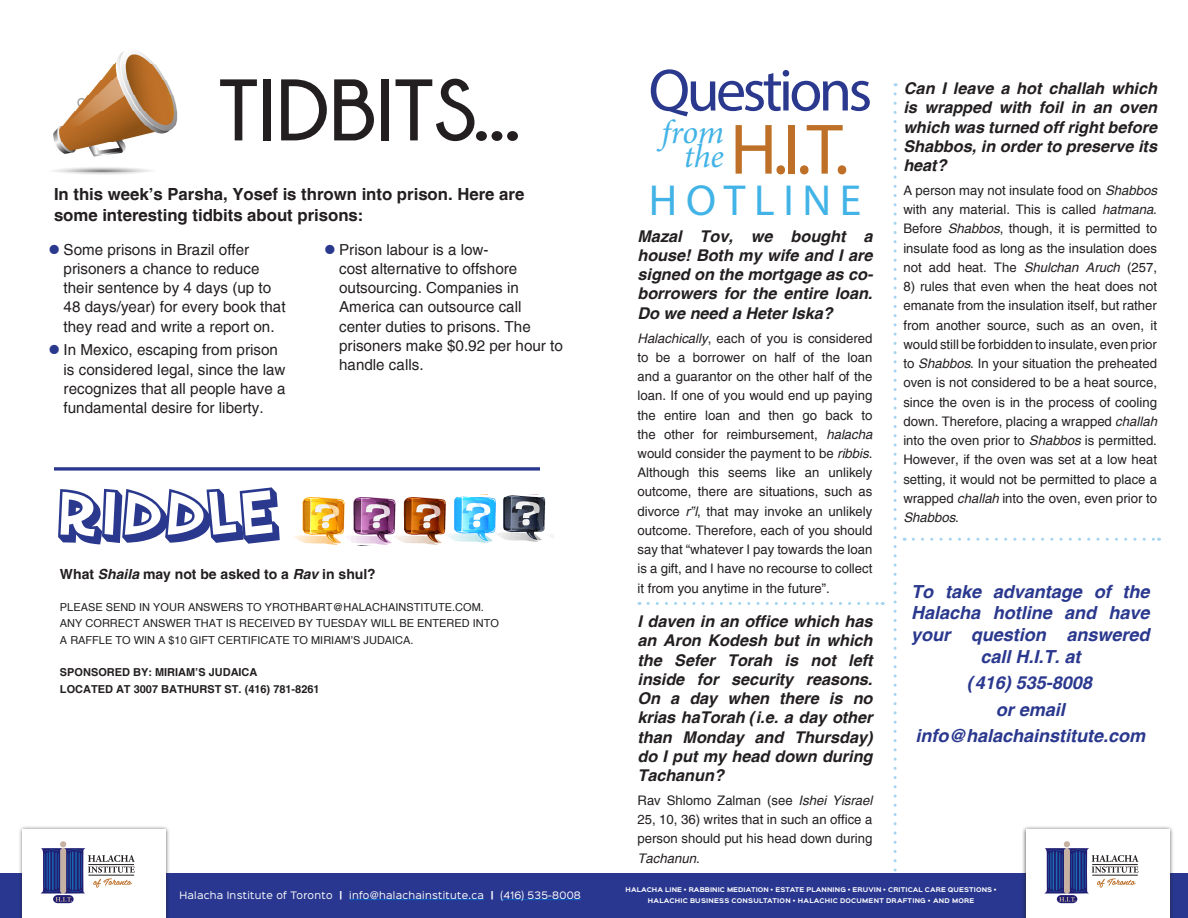
<style>
.page{position:relative;width:1188px;height:918px;background:#fff}
.page>*{position:absolute;margin:0;border:0;box-sizing:border-box;transform-origin:0 0}
.t1{font:700 86.85px "Champagne&Limousines";color:#231f20}
.t2{font:72px "Myriad Pro";color:#be7028}
.t3{font:64.2px "SF Slapstick Comic Shaded";color:#2a388e}
.t4{font:60px "Myriad Pro";letter-spacing:-.06em;color:#2a388e}
.t5{font:43.65px "Myriad Pro";letter-spacing:.2em;color:#42b3e6}
.t6{font:italic 33.45px "Minion Pro";color:#42b3e6}
.t7{font:italic 700 18px/21.8px "Helvetica";color:#2a388e;text-align:center}
.t8{font:700 16.65px/21.1px "Helvetica";color:#231f20}
.t9{font:italic 700 16.2px/19.2px "Helvetica";color:#231f20;text-align:justify}
.t10{font:15.15px/19.2px "Helvetica";color:#231f20}
.t11{font:700 13.95px "Helvetica";color:#231f20}
.t12{font:13.2px/19.2px "Helvetica";color:#231f20;text-align:justify}
.t13{font:10.95px/16.4px "Helvetica";color:#231f20}
.t14{font:700 10.95px/16.4px "Helvetica";color:#231f20}
.t15{font:9.3px "Sinkin Sans 400";letter-spacing:.03em;color:#fff}
.t16{font:700 5.85px/11.7px "Sinkin Sans 700";letter-spacing:.02em;color:#fff;text-align:center}
.s1{font-size:29.4px;color:#2a388e}
.s2{font-style:italic}
.s3{font-family:"Minion Pro";font-style:italic;font-size:33.45px;color:#42b3e6}
.s4{font-family:"Sinkin Sans 700";font-weight:700}
</style>
<div class="page">
<img style="left:295px;top:497px;width:150px;height:48px">
<img style="left:449px;top:494px;width:104px;height:48px">
<img style="left:53px;top:51px;width:125px;height:124px">
<svg style="left:54px;top:467px;width:486px;height:4px;background:#4b57a2"></svg>
<svg style="left:894px;top:94px;width:3px;height:778px"></svg>
<svg style="left:648px;top:602px;width:235px;height:3px"></svg>
<svg style="left:913px;top:538px;width:247px;height:3px"></svg>
<div style="left:0;top:873px;width:594px;height:45px;background:#293790"></div>
<div style="left:594px;top:873px;width:594px;height:45px;background:#293790"></div>
<div style="left:18px;top:825px;width:153px;height:93px;background:#231f20;opacity:.75"></div>
<div style="left:23px;top:830px;width:143px;height:88px;background:#fff"></div>
<div style="left:1022px;top:825px;width:152px;height:93px;background:#231f20;opacity:.75"></div>
<div style="left:1026px;top:830px;width:144px;height:88px;background:#fff"></div>
<svg style="left:41px;top:841px;width:94px;height:62px"></svg>
<hr style="left:88px;top:864px;width:46px;height:1px;background:#231f20">
<hr style="left:89px;top:875px;width:45px;height:1px;background:#231f20">
<svg style="left:1044px;top:841px;width:95px;height:62px"></svg>
<hr style="left:1092px;top:864px;width:46px;height:1px;background:#231f20">
<hr style="left:1092px;top:875px;width:46px;height:1px;background:#231f20">
<hr style="left:349px;top:899px;width:135px;height:1px;background:#0563c1">
<hr style="left:501px;top:899px;width:80px;height:1px;background:#0563c1">
<h1 class="t1" style="left:219px;top:63px;width:303px">TIDBITS...</h1>
<p class="t8" style="left:54px;top:183px;width:472px">In this week’s Parsha, Yosef is thrown into prison. Here are some interesting tidbits about prisons:</p>
<p class="t10" style="left:64px;top:240px;width:224px;text-indent:-15px"><span class="s1">•</span> Some prisons in Brazil offer prisoners a chance to reduce their sentence by 4 days (up to<br>48 days/year) for every book that they read and write a report on.</p>
<p class="t10" style="left:64px;top:341px;width:224px;text-indent:-15px"><span class="s1">•</span> In Mexico, escaping from prison is considered legal, since the law recognizes that all people have a fundamental desire for liberty.</p>
<p class="t10" style="left:339px;top:240px;width:225px;text-indent:-15px"><span class="s1">•</span> Prison labour is a low-<br>cost alternative to offshore outsourcing. Companies in<br>America can outsource call center duties to prisons. The prisoners make $0.92 per hour to handle calls.</p>
<h3 class="t3" style="left:60px;top:470px;width:221px">Riddle</h3>
<p class="t11" style="left:60px;top:565px;width:317px">What <span class="s2">Shaila</span> may not be asked to a <span class="s2">Rav</span> in shul?</p>
<p class="t13" style="left:60px;top:599px;width:440px">PLEASE SEND IN YOUR ANSWERS TO YROTHBART@HALACHAINSTITUTE.COM.<br>ANY CORRECT ANSWER THAT IS RECEIVED BY TUESDAY WILL BE ENTERED INTO<br>A RAFFLE TO WIN A $10 GIFT CERTIFICATE TO MIRIAM’S JUDAICA.</p>
<p class="t14" style="left:60px;top:664px;width:261px">SPONSORED BY: MIRIAM’S JUDAICA<br>LOCATED AT 3007 BATHURST ST. (416) 781-8261</p>
<h3 class="t4" style="left:649px;top:53px;width:225px">Questions</h3>
<h3 class="t6" style="left:661px;top:109px;width:64px">from</h3>
<h2 class="t2" style="left:684px;top:105px;width:167px"><span class="s3">the</span> H.I.T.</h2>
<h3 class="t5" style="left:649px;top:174px;width:214px">HOTLINE</h3>
<p class="t9" style="left:638px;top:227px;width:237px">Mazal Tov, we bought a house! Both my wife and I are signed on the mortgage as co&shy;borrowers for the entire loan.<br>Do we need a Heter Iska?</p>
<p class="t12" style="left:638px;top:328px;width:236px"><span class="s2">Halachically</span>, each of you is considered to be a borrower on half of the loan and a guarantor on the other half of the loan. If one of you would end up paying the entire loan and then go back to the other for reimbursement, <span class="s2">halacha </span>would consider the payment to be <span class="s2">ribbis</span>.<br>Although this seems like an unlikely outcome, there are situations, such as divorce <span class="s2">r”l</span>, that may invoke an unlikely outcome. Therefore, each of you should say that “whatever I pay towards the loan is a gift, and I have no recourse to collect it from you anytime in the future”.</p>
<p class="t9" style="left:638px;top:612px;width:237px">I daven in an office which has an Aron Kodesh but in which the Sefer Torah is not left inside for security reasons.<br>On a day when there is no krias haTorah (i.e. a day other than Monday and Thursday) do I put my head down during Tachanun?</p>
<p class="t12" style="left:638px;top:791px;width:236px">Rav Shlomo Zalman (see <span class="s2">Ishei Yisrael </span>25, 10, 36) writes that in such an office a person should put his head down during <span class="s2">Tachanun</span>.</p>
<p class="t9" style="left:903px;top:79px;width:255px">Can I leave a hot challah which is wrapped with foil in an oven which was turned off right before Shabbos, in order to preserve its heat?</p>
<p class="t12" style="left:903px;top:181px;width:255px">A person may not insulate food on <span class="s2">Shabbos </span>with any material. This is called <span class="s2">hatmana</span>.<br>Before <span class="s2">Shabbos</span>, though, it is permitted to insulate food as long as the insulation does not add heat. The <span class="s2">Shulchan Aruch</span> (257,</p>
<p class="t12" style="left:903px;top:277px;width:255px">8) rules that even when the heat does not emanate from the insulation itself, but rather from another source, such as an oven, it would still be forbidden to insulate, even prior to <span class="s2">Shabbos</span>. In your situation the preheated oven is not considered to be a heat source, since the oven is in the process of cooling down. Therefore, placing a wrapped <span class="s2">challah </span>into the oven prior to <span class="s2">Shabbos</span> is permitted.<br>However, if the oven was set at a low heat setting, it would not be permitted to place a wrapped <span class="s2">challah</span> into the oven, even prior to <span class="s2">Shabbos</span>.</p>
<h3 class="t7" style="left:911px;top:581px;width:240px">To take advantage of the<br>Halacha hotline and have your question answered call H.I.T. at</h3>
<h3 class="t7" style="left:916px;top:670px;width:231px;line-height:26.4px">(416) 535-8008<br>or email info@halachainstitute.com</h3>
<p class="t15" style="left:180px;top:887px;width:403px">Halacha Institute of Toronto <span class="s4">|</span> info@halachainstitute.ca <span class="s4">|</span> (416) 535-8008</p>
<p class="t16" style="left:626px;top:884px;width:373px">HALACHA LINE • RABBINIC MEDIATION • ESTATE PLANNING • ERUVIN • CRITICAL CARE QUESTIONS •<br>HALACH IC BUSINESS CONSULTATION • HALACH IC DOCUM ENT DRAFTING • AND MORE</p>
</div>
